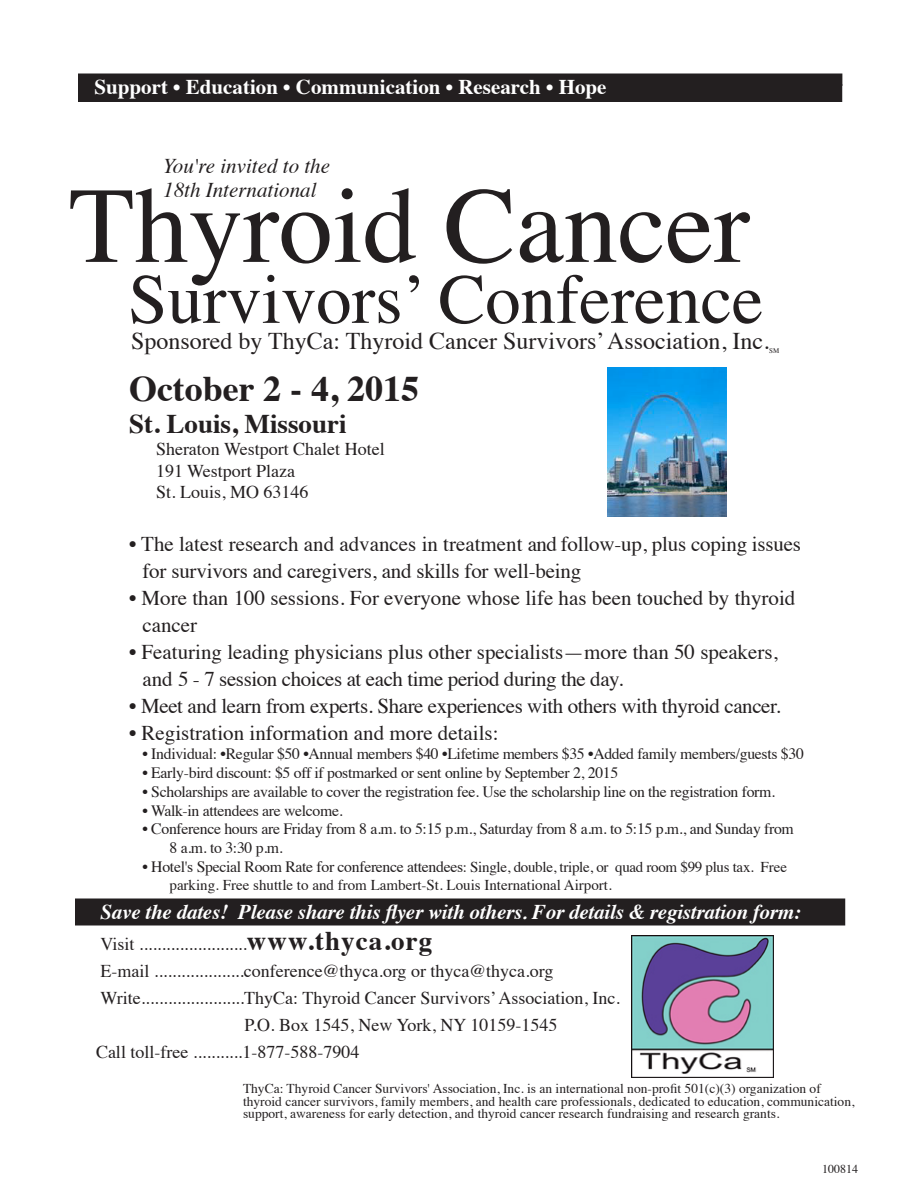
<style>
.page{position:relative;width:918px;height:1188px;background:#fff}
.page>*{position:absolute;margin:0;border:0;box-sizing:border-box;transform-origin:0 0}
.t1{font:108px "Times";color:#231f20}
.t2{font:70.5px "Times";color:#231f20}
.t3{font:700 36px "Times";color:#231f20}
.t4{font:700 27px "Times";color:#231f20}
.t5{font:24px "Times";color:#231f20}
.t6{font:21px/27px "Times";color:#231f20}
.t7{font:italic 700 21px "Times";letter-spacing:-.01em;color:#fff}
.t8{font:21px "Times";letter-spacing:-.02em;color:#231f20}
.t9{font:700 21px "Times";color:#fff}
.t10{font:italic 21px "Times";color:#231f20}
.t11{font:18px/21.6px "Times";color:#231f20}
.t12{font:15.75px/18.9px "Times";letter-spacing:-.02em;color:#231f20}
.t13{font:15px/18px "Times";color:#231f20}
.t14{font:13.5px/12.8px "Times";color:#231f20}
.t15{font:12px "Times";color:#231f20}
.t16{font:7.05px "Times";color:#231f20}
.s1{font-size:15.75px}
.s2{font-weight:700;font-size:27px}
</style>
<div class="page">
<div style="left:76px;top:899px;width:768px;height:26px;background:#231f20"></div>
<div style="left:75px;top:898px;width:770px;height:28px;border:2px solid #231f20"></div>
<div style="left:79px;top:85px;width:763px;height:16px;background:#231f20"></div>
<div style="left:78px;top:84px;width:764px;height:18px;border:2px solid #231f20"></div>
<div style="left:79px;top:74px;width:763px;height:11px;background:#231f20"></div>
<img style="left:632px;top:936px;width:142px;height:141px">
<img style="left:608px;top:367px;width:119px;height:149px">
<p class="t9" style="left:94px;top:67px;width:514px">Support • Education • Communication • Research • Hope</p>
<p class="t10" style="left:163px;top:148px;width:168px">You're invited to the</p>
<p class="t10" style="left:163px;top:172px;width:155px">18th International</p>
<p class="t1" style="left:69px;top:125px;width:682px">Thyroid Cancer</p>
<p class="t2" style="left:128px;top:233px;width:637px">Survivors’ Conference</p>
<p class="t5" style="left:131px;top:319px;width:639px">Sponsored by ThyCa: Thyroid Cancer Survivors’ Association, Inc.</p>
<p class="t16" style="left:769px;top:344px;width:12px">SM</p>
<p class="t3" style="left:129px;top:354px;width:292px">October 2 - 4, 2015</p>
<p class="t4" style="left:129px;top:398px;width:219px">St. Louis, Missouri</p>
<p class="t11" style="left:156px;top:437px;width:230px">Sheraton Westport Chalet Hotel<br>191 Westport Plaza<br>St. Louis, MO 63146</p>
<p class="t6" style="left:142px;top:529px;width:660px;text-indent:-14px">• The latest research and advances in treatment and follow-up, plus coping issues for survivors and caregivers, and skills for well-being</p>
<p class="t6" style="left:142px;top:583px;width:654px;text-indent:-14px">• More than 100 sessions. For everyone whose life has been touched by thyroid cancer</p>
<p class="t6" style="left:142px;top:637px;width:637px;text-indent:-14px">• Featuring leading physicians plus other specialists—more than 50 speakers, and 5 - 7 session choices at each time period during the day.</p>
<p class="t8" style="left:129px;top:686px;width:653px">• Meet and learn from experts. Share experiences with others with thyroid cancer.</p>
<p class="t6" style="left:129px;top:718px;width:371px">• Registration information and more details:</p>
<p class="t12" style="left:142px;top:743px;width:663px">• Individual: •Regular $50 •Annual members $40 •Lifetime members $35 •Added family members/guests $30</p>
<p class="t12" style="left:142px;top:762px;width:477px">• Early-bird discount: $5 off if postmarked or sent online by September 2, 2015</p>
<p class="t12" style="left:142px;top:781px;width:634px">• Scholarships are available to cover the registration fee. Use the scholarship line on the registration form.</p>
<p class="t12" style="left:142px;top:799px;width:202px">• Walk-in attendees are welcome.</p>
<p class="t12" style="left:170px;top:818px;width:626px;text-indent:-27px">• Conference hours are Friday from 8 a.m. to 5:15 p.m., Saturday from 8 a.m. to 5:15 p.m., and Sunday from<br>8 a.m. to 3:30 p.m.</p>
<p class="t13" style="left:170px;top:857px;width:619px;text-indent:-27px"><span class="s1">• Hotel's Special Room Rate for conference attendees</span>: Single, double, triple, or quad room $99 plus tax. Free parking. Free shuttle to and from Lambert-St. Louis International Airport.</p>
<p class="t7" style="left:100px;top:892px;width:702px">Save the dates! Please share this flyer with others. For details &amp; registration form:</p>
<p class="t11" style="left:100px;top:932px;width:333px">Visit ........................<span class="s2">www.thyca.org</span></p>
<p class="t11" style="left:100px;top:959px;width:454px">E-mail ....................conference@thyca.org or thyca@thyca.org</p>
<p class="t11" style="left:100px;top:986px;width:521px">Write.......................ThyCa: Thyroid Cancer Survivors’ Association, Inc.</p>
<p class="t11" style="left:244px;top:1013px;width:314px">P.O. Box 1545, New York, NY 10159-1545</p>
<p class="t11" style="left:96px;top:1040px;width:265px">Call toll-free ...........1-877-588-7904</p>
<p class="t14" style="left:243px;top:1081px;width:613px">ThyCa: Thyroid Cancer Survivors' Association, Inc. is an international non-profit 501(c)(3) organization of thyroid cancer survivors, family members, and health care professionals, dedicated to education, communication, support, awareness for early detection, and thyroid cancer research fundraising and research grants.</p>
<p class="t15" style="left:822px;top:1158px;width:37px">100814</p>
</div>
